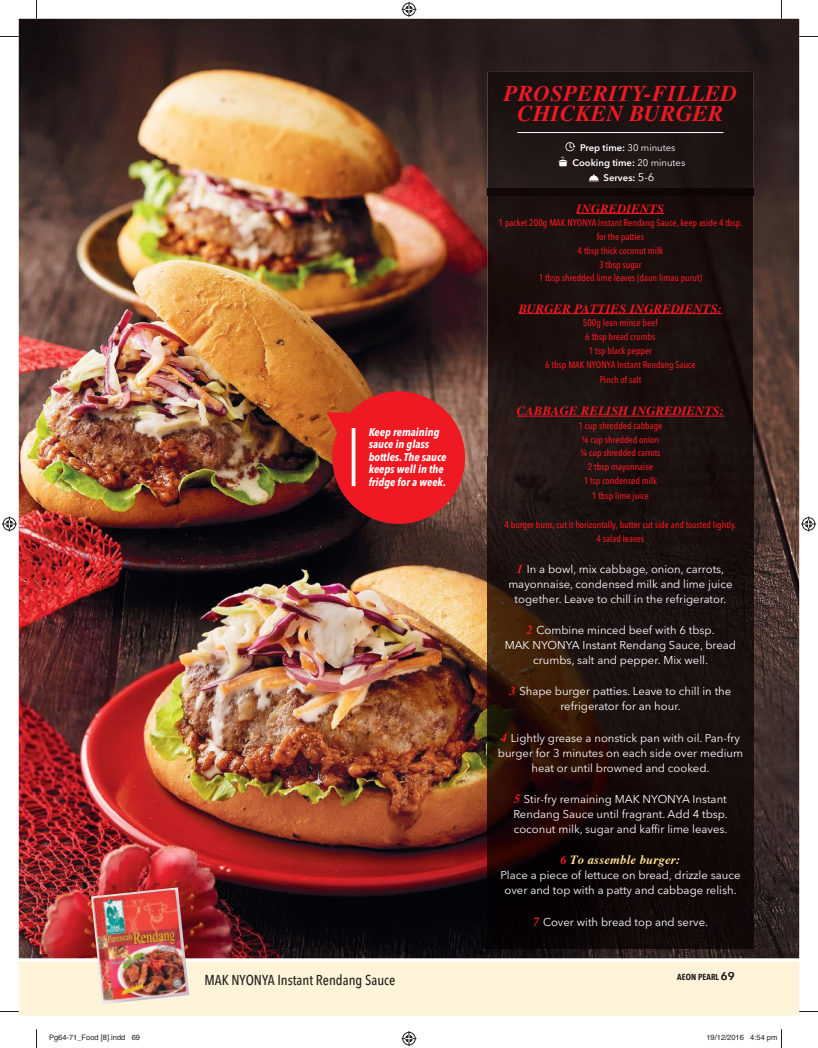
<style>
.page{position:relative;width:818px;height:1048px;background:#fff}
.page>*{position:absolute;margin:0;border:0;box-sizing:border-box;transform-origin:0 0}
.t1{font:italic 700 22.5px/20px "Cardiff";letter-spacing:.02em;color:#ef1923;text-align:center}
.t2{font:500 condensed 14.25px "Avenir Next LT Pro";color:#241f1f}
.t3{font:italic 700 12.5px "Cardiff";letter-spacing:.02em;color:#ef1923}
.t4{font:italic 700 12.5px "Cardiff";letter-spacing:.02em;color:#ffe390}
.t5{font:11.25px/15px "Avenir Next LT Pro";color:#fff;text-align:center}
.t6{font:italic 700 condensed 11.25px/12.5px "Avenir Next LT Pro";color:#fff}
.t7{font:500 condensed 9.5px/13.8px "Avenir Next LT Pro";color:#ef1923;text-align:center}
.t8{font:600 9.5px/15px "Avenir Next LT Pro";color:#fff;text-align:center}
.t9{font:600 condensed 8.75px "Avenir Next LT Pro";letter-spacing:.02em;color:#241f1f}
.t10{font:7.5px "Helvetica";color:#241f1f}
.s1{font-weight:400}
.s2{font-weight:400;font-size:11.25px}
.s3{font-family:"Cardiff";font-weight:700;font-style:italic;font-size:12.5px;color:#ef1923}
.s4{color:#ef1923}
.s5{font-stretch:normal;font-size:11.25px}
</style>
<div class="page">
<img style="left:19px;top:19px;width:779px;height:939px">
<div style="left:19px;top:961px;width:779px;height:54px;background:#fff4da"></div>
<div style="left:676px;top:973px;width:19px;height:7px;background:#fff4da"></div>
<div style="left:698px;top:974px;width:20px;height:6px;background:#fff4da"></div>
<div style="left:720px;top:972px;width:13px;height:8px;background:#fff4da"></div>
<img style="left:91px;top:887px;width:98px;height:117px">
<img style="left:487px;top:195px;width:265px;height:753px">
<div style="left:487px;top:72px;width:265px;height:117px;background:#1c1212"></div>
<div style="left:487px;top:189px;width:265px;height:6px;background:#110706"></div>
<svg style="left:326px;top:382px;width:148px;height:151px;background:#be2a2a"></svg>
<svg style="left:351px;top:428px;width:4px;height:58px"></svg>
<hr style="left:576px;top:213px;width:87px;height:1px;background:#ef1923">
<hr style="left:518px;top:313px;width:203px;height:1px;background:#ef1923">
<hr style="left:516px;top:416px;width:207px;height:1px;background:#ef1923">
<svg style="left:557px;top:142px;width:18px;height:24px"></svg>
<svg style="left:588px;top:174px;width:10px;height:7px"></svg>
<hr style="left:517px;top:132px;width:206px;height:1px;background:#fff">
<svg style="left:0;top:36px;width:19px;height:1px"></svg>
<svg style="left:798px;top:36px;width:19px;height:1px"></svg>
<svg style="left:0;top:1011px;width:19px;height:1px"></svg>
<svg style="left:798px;top:1010px;width:19px;height:2px"></svg>
<svg style="left:36px;top:0;width:1px;height:19px"></svg>
<svg style="left:36px;top:1029px;width:1px;height:18px"></svg>
<svg style="left:401px;top:2px;width:15px;height:15px"></svg>
<svg style="left:401px;top:1031px;width:15px;height:14px"></svg>
<svg style="left:2px;top:516px;width:15px;height:15px"></svg>
<svg style="left:801px;top:516px;width:14px;height:15px"></svg>
<p class="t6" style="left:368px;top:425px;width:79px">Keep remaining sauce in glass bottles. The sauce keeps well in the fridge for a week.</p>
<h1 class="t1" style="left:503px;top:83px;width:234px">PROSPERITY-FILLED<br>CHICKEN BURGER</h1>
<p class="t8" style="left:572px;top:140px;width:114px">Prep time: <span class="s1">30 minutes<br></span>Cooking time: <span class="s1">20 minutes<br></span>Serves: <span class="s2">5-6</span></p>
<p class="t3" style="left:576px;top:201px;width:89px">INGREDIENTS</p>
<p class="t7" style="left:498px;top:216px;width:245px">1 packet 200g MAK NYONYA Instant Rendang Sauce, keep aside 4 tbsp. for the patties<br>4 tbsp thick coconut milk<br>3 tbsp sugar<br>1 tbsp shredded lime leaves (daun limau purut)</p>
<p class="t3" style="left:518px;top:301px;width:205px">BURGER PATTIES INGREDIENTS:</p>
<p class="t7" style="left:545px;top:316px;width:152px">500g lean mince beef<br>6 tbsp bread crumbs<br>1 tsp black pepper<br>6 tbsp MAK NYONYA Instant Rendang Sauce</p>
<p class="t7" style="left:599px;top:372px;width:43px">Pinch of salt</p>
<p class="t3" style="left:516px;top:403px;width:208px">CABBAGE RELISH INGREDIENTS:</p>
<p class="t7" style="left:578px;top:418px;width:86px">1 cup shredded cabbage ¼ cup shredded onion ¼ cup shredded carrots<br>2 tbsp mayonnaise<br>1 tsp condensed milk</p>
<p class="t7" style="left:591px;top:488px;width:58px">1 tbsp lime juice</p>
<p class="t7" style="left:504px;top:517px;width:234px">4 burger buns, cut it horizontally, butter cut side and toasted lightly.<br>4 salad leaves</p>
<p class="t5" style="left:508px;top:561px;width:225px"><span class="s3">1</span> In a bowl, mix cabbage, onion, carrots, mayonnaise, condensed milk and lime juice together. Leave to chill in the refrigerator.</p>
<p class="t5" style="left:504px;top:622px;width:233px"><span class="s3">2</span> Combine minced beef with 6 tbsp.<br>MAK NYONYA Instant Rendang Sauce, bread crumbs, salt and pepper. Mix well.</p>
<p class="t5" style="left:509px;top:683px;width:223px"><span class="s3">3</span> Shape burger patties. Leave to chill in the refrigerator for an hour.</p>
<p class="t5" style="left:497px;top:730px;width:246px"><span class="s3">4</span> Lightly grease a nonstick pan with oil. Pan-fry burger for 3 minutes on each side over medium heat or until browned and cooked.</p>
<p class="t5" style="left:513px;top:791px;width:216px;text-align:justify"><span class="s3">5</span> Stir-fry remaining MAK NYONYA Instant Rendang Sauce until fragrant. Add 4 tbsp. coconut milk, sugar and kaffir lime leaves.</p>
<p class="t4" style="left:560px;top:852px;width:121px"><span class="s4">6</span> To assemble burger:</p>
<p class="t5" style="left:500px;top:867px;width:241px">Place a piece of lettuce on bread, drizzle sauce over and top with a patty and cabbage relish.</p>
<p class="t5" style="left:533px;top:913px;width:176px"><span class="s3">7</span> Cover with bread top and serve.</p>
<p class="t2" style="left:204px;top:971px;width:192px">MAK NYONYA Instant Rendang Sauce</p>
<p class="t9" style="left:676px;top:971px;width:59px">AEON PEARL <span class="s5">69</span></p>
<p class="t10" style="left:49px;top:1031px;width:92px">Pg64-71_Food [8].indd 69</p>
<p class="t10" style="left:706px;top:1031px;width:72px">19/12/2016 4:54 pm</p>
</div>
